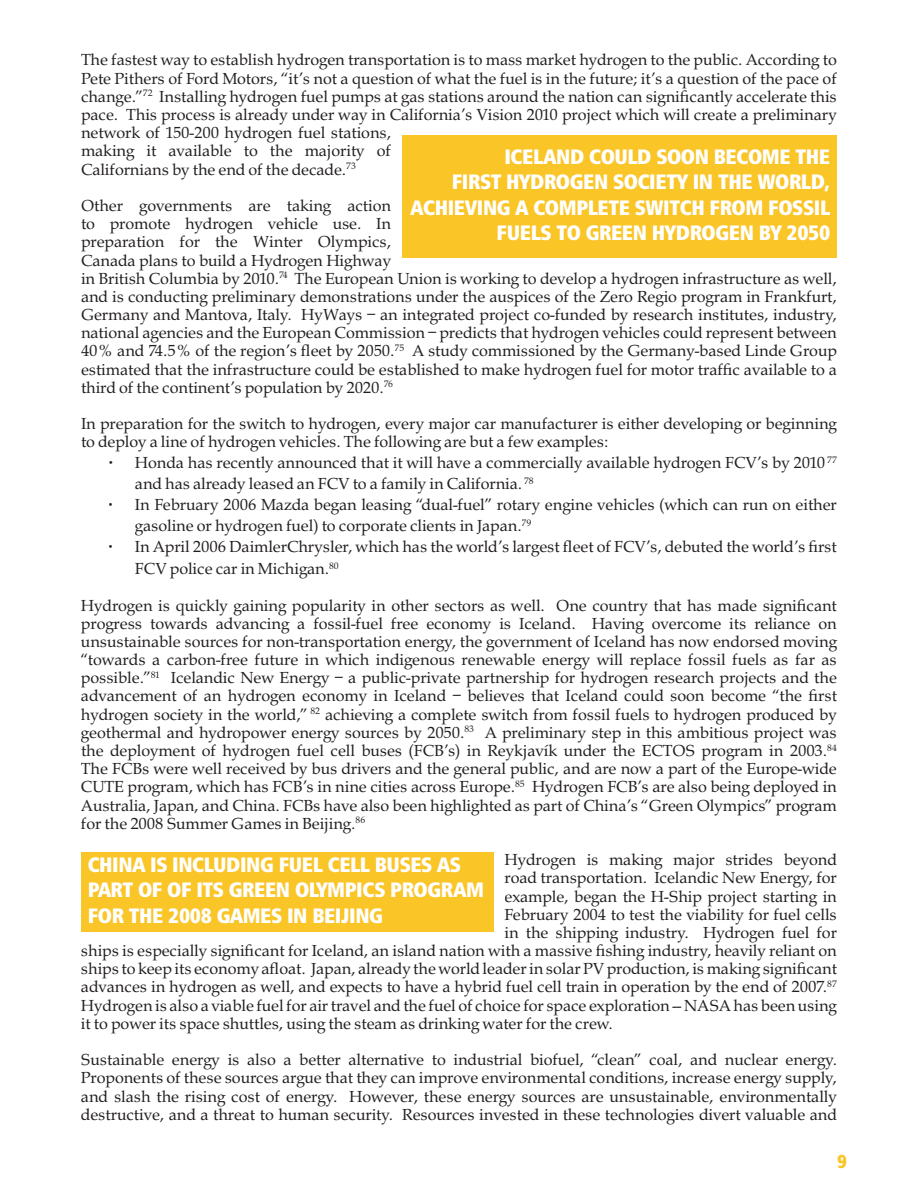
<style>
.page{position:relative;width:918px;height:1188px;background:#fff}
.page>*{position:absolute;margin:0;border:0;box-sizing:border-box;transform-origin:0 0}
.t1{font:20.85px/25.5px "Humanist 777 BT Extra Black Cond B";letter-spacing:-.02em;color:#fff;text-align:right}
.t2{font:18.75px "Humanist 777 BT Extra Black Cond B";color:#fac527}
.t3{font:16.5px/18.1px "Palatino";letter-spacing:-.01em;color:#231f20}
</style>
<div class="page">
<div style="left:402px;top:135px;width:435px;height:123px;background:#fac527"></div>
<div style="left:81px;top:852px;width:413px;height:80px;background:#fac527"></div>
<p class="t3" style="left:81px;top:52px;width:757px">The fastest way to establish hydrogen transportation is to mass market hydrogen to the public. According to Pete Pithers of Ford Motors, “it’s not a question of what the fuel is in the future; it’s a question of the pace of change.”<sup>72</sup> Installing hydrogen fuel pumps at gas stations around the nation can significantly accelerate this pace. This process is already under way in California’s Vision 2010 project which will create a preliminary network of 150-200 hydrogen fuel stations,<br>making it available to the majority of<br>Californians by the end of the decade.<sup>73</sup></p>
<p class="t3" style="left:81px;top:198px;width:758px">Other governments are taking action<br>to promote hydrogen vehicle use. In<br>preparation for the Winter Olympics,<br>Canada plans to build a Hydrogen Highway<br>in British Columbia by 2010.<sup>74</sup> The European Union is working to develop a hydrogen infrastructure as well, and is conducting preliminary demonstrations under the auspices of the Zero Regio program in Frankfurt, Germany and Mantova, Italy. HyWays – an integrated project co-funded by research institutes, industry, national agencies and the European Commission – predicts that hydrogen vehicles could represent between 40% and 74.5% of the region’s fleet by 2050.<sup>75</sup> A study commissioned by the Germany-based Linde Group estimated that the infrastructure could be established to make hydrogen fuel for motor traffic available to a third of the continent’s population by 2020.<sup>76</sup></p>
<p class="t3" style="left:81px;top:416px;width:757px">In preparation for the switch to hydrogen, every major car manufacturer is either developing or beginning to deploy a line of hydrogen vehicles. The following are but a few examples:</p>
<p class="t3" style="left:135px;top:454px;width:704px;line-height:21px;text-indent:-27px">• Honda has recently announced that it will have a commercially available hydrogen FCV’s by 2010 <sup>77 </sup>and has already leased an FCV to a family in California. <sup>78</sup></p>
<p class="t3" style="left:135px;top:496px;width:703px;line-height:21px;text-indent:-27px">• In February 2006 Mazda began leasing “dual-fuel” rotary engine vehicles (which can run on either gasoline or hydrogen fuel) to corporate clients in Japan.<sup>79</sup></p>
<p class="t3" style="left:135px;top:537px;width:703px;line-height:21.8px;text-indent:-27px">• In April 2006 DaimlerChrysler, which has the world’s largest fleet of FCV’s, debuted the world’s first<br>FCV police car in Michigan.<sup>80</sup></p>
<p class="t3" style="left:81px;top:597px;width:758px;text-align:justify">Hydrogen is quickly gaining popularity in other sectors as well. One country that has made significant progress towards advancing a fossil-fuel free economy is Iceland. Having overcome its reliance on unsustainable sources for non-transportation energy, the government of Iceland has now endorsed moving “towards a carbon-free future in which indigenous renewable energy will replace fossil fuels as far as possible.”<sup>81</sup> Icelandic New Energy – a public-private partnership for hydrogen research projects and the advancement of an hydrogen economy in Iceland – believes that Iceland could soon become “the first hydrogen society in the world,” <sup>82</sup> achieving a complete switch from fossil fuels to hydrogen produced by geothermal and hydropower energy sources by 2050.<sup>83</sup> A preliminary step in this ambitious project was the deployment of hydrogen fuel cell buses (FCB’s) in Reykjavík under the ECTOS program in 2003.<sup>84<br></sup>The FCBs were well received by bus drivers and the general public, and are now a part of the Europe-wide CUTE program, which has FCB’s in nine cities across Europe.<sup>85</sup> Hydrogen FCB’s are also being deployed in Australia, Japan, and China. FCBs have also been highlighted as part of China’s “Green Olympics” program for the 2008 Summer Games in Beijing.<sup>86</sup></p>
<p class="t3" style="left:505px;top:852px;width:334px">Hydrogen is making major strides beyond</p>
<p class="t3" style="left:505px;top:870px;width:334px">road transportation. Icelandic New Energy, for</p>
<p class="t3" style="left:505px;top:888px;width:334px">example, began the H-Ship project starting in</p>
<p class="t3" style="left:505px;top:907px;width:334px">February 2004 to test the viability for fuel cells</p>
<p class="t3" style="left:505px;top:925px;width:334px">in the shipping industry. Hydrogen fuel for</p>
<p class="t3" style="left:81px;top:943px;width:757px">ships is especially significant for Iceland, an island nation with a massive fishing industry, heavily reliant on</p>
<p class="t3" style="left:81px;top:961px;width:758px">ships to keep its economy afloat. Japan, already the world leader in solar PV production, is making significant</p>
<p class="t3" style="left:81px;top:979px;width:758px">advances in hydrogen as well, and expects to have a hybrid fuel cell train in operation by the end of 2007.<sup>87</sup></p>
<p class="t3" style="left:81px;top:997px;width:758px">Hydrogen is also a viable fuel for air travel and the fuel of choice for space exploration -- NASA has been using</p>
<p class="t3" style="left:81px;top:1016px;width:533px">it to power its space shuttles, using the steam as drinking water for the crew.</p>
<p class="t3" style="left:81px;top:1052px;width:758px;text-align:justify">Sustainable energy is also a better alternative to industrial biofuel, “clean” coal, and nuclear energy.<br>Proponents of these sources argue that they can improve environmental conditions, increase energy supply, and slash the rising cost of energy. However, these energy sources are unsustainable, environmentally destructive, and a threat to human security. Resources invested in these technologies divert valuable and</p>
<p class="t1" style="left:411px;top:143px;width:421px">ICELAND COULD SOON BECOME THE<br>FIRST HYDROGEN SOCIETY IN THE WORLD, ACHIEVING A COMPLETE SWITCH FROM FOSSIL FUELS TO GREEN HYDROGEN BY 2050</p>
<p class="t1" style="left:88px;top:851px;width:398px;text-align:left">CHINA IS INCLUDING FUEL CELL BUSES AS<br>PART OF OF ITS GREEN OLYMPICS PROGRAM<br>FOR THE 2008 GAMES IN BEIJING</p>
<p class="t2" style="left:837px;top:1149px;width:12px">9</p>
</div>
